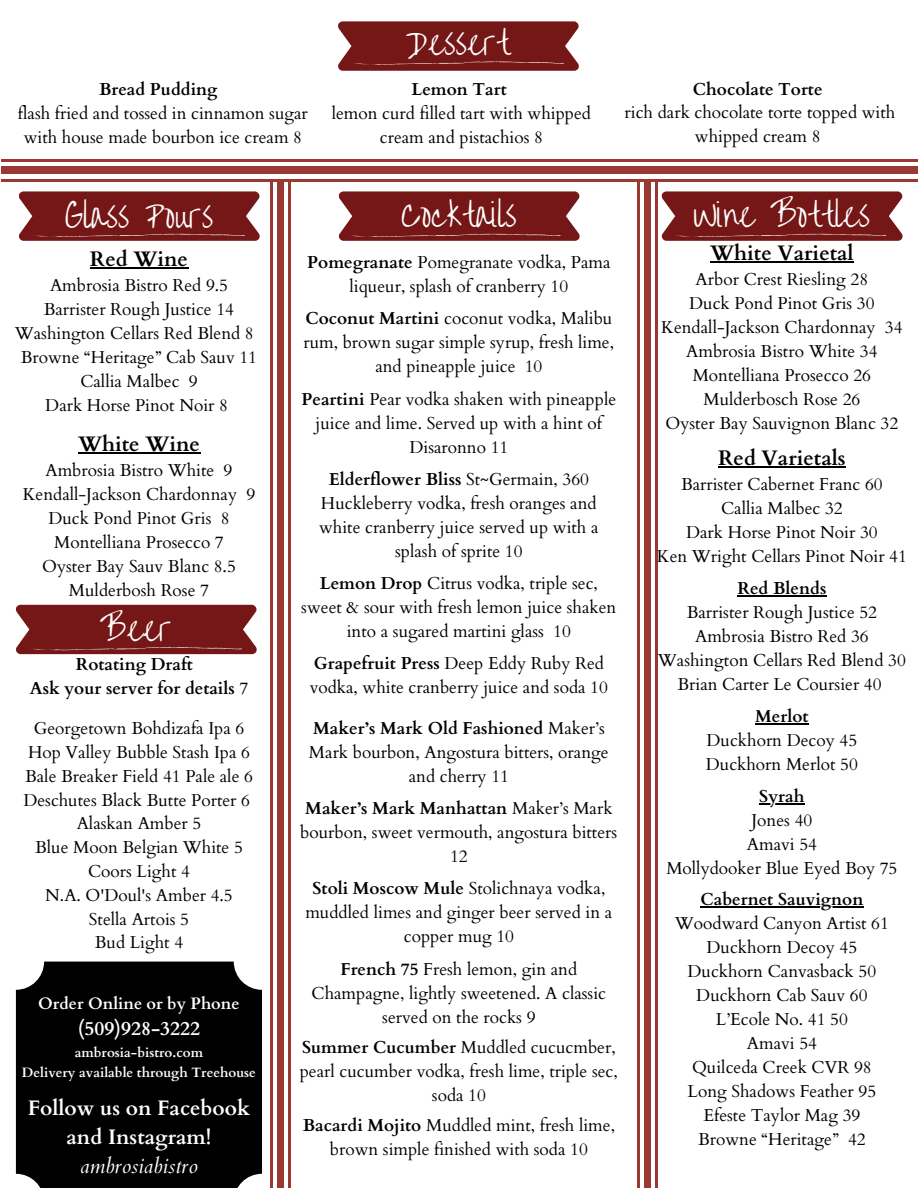
<style>
.page{position:relative;width:918px;height:1188px;background:#fff}
.page>*{position:absolute;margin:0;border:0;box-sizing:border-box;transform-origin:0 0}
.t1{font:31.5px "Overthe Rainbow";color:#fff}
.t2{font:700 21px "Cardo";color:#000}
.t3{font:700 21px/29px "Cardo";color:#fff;text-align:center}
.t4{font:italic 21px "Cardo";color:#fff}
.t5{font:700 19.5px "Cardo";color:#fff}
.t6{font:17.25px/24px "Cardo";color:#000;text-align:center}
.t7{font:700 17.25px "Cardo";color:#000}
.t8{font:700 16.5px "Cardo";color:#fff}
.t9{font:700 13.5px "Cardo";color:#fff}
.s1{font-weight:400}
.s2{font-weight:700}
</style>
<div class="page">
<div style="left:16px;top:962px;width:246px;height:226px;background:#000"></div>
<hr style="left:288px;top:182px;width:3px;height:1006px;background:#9a3934">
<hr style="left:270px;top:182px;width:3px;height:1006px;background:#9a3934">
<div style="left:277px;top:182px;width:6px;height:1006px;background:#9a3934"></div>
<hr style="left:655px;top:182px;width:3px;height:1006px;background:#9a3934">
<hr style="left:637px;top:182px;width:3px;height:1006px;background:#9a3934">
<div style="left:644px;top:182px;width:6px;height:1006px;background:#9a3934"></div>
<hr style="left:710px;top:261px;width:144px;height:2px;background:#000">
<hr style="left:718px;top:466px;width:128px;height:2px;background:#000">
<hr style="left:737px;top:595px;width:89px;height:2px;background:#000">
<hr style="left:755px;top:723px;width:54px;height:1px;background:#000">
<hr style="left:759px;top:803px;width:46px;height:1px;background:#000">
<hr style="left:700px;top:907px;width:163px;height:1px;background:#000">
<hr style="left:90px;top:267px;width:98px;height:2px;background:#000">
<hr style="left:78px;top:452px;width:122px;height:2px;background:#000">
<svg style="left:338px;top:21px;width:241px;height:50px;background:#7e2626"></svg>
<svg style="left:19px;top:191px;width:241px;height:50px;background:#7e2626"></svg>
<svg style="left:16px;top:605px;width:241px;height:49px;background:#7d2323"></svg>
<svg style="left:339px;top:191px;width:241px;height:50px;background:#7e2626"></svg>
<svg style="left:661px;top:191px;width:242px;height:50px;background:#7f2626"></svg>
<hr style="left:2px;top:159px;width:916px;height:2px;background:#9a3934">
<hr style="left:2px;top:179px;width:916px;height:3px;background:#9a3934">
<div style="left:2px;top:167px;width:916px;height:7px;background:#9a3934"></div>
<p class="t7" style="left:99px;top:78px;width:120px">Bread Pudding</p>
<p class="t6" style="left:18px;top:101px;width:291px">flash fried and tossed in cinnamon sugar with house made bourbon ice cream 8</p>
<p class="t1" style="left:65px;top:198px;width:150px">Glass Pours</p>
<p class="t1" style="left:406px;top:26px;width:105px">Dessert</p>
<p class="t7" style="left:411px;top:78px;width:97px">Lemon Tart</p>
<p class="t6" style="left:332px;top:101px;width:261px">lemon curd filled tart with whipped cream and pistachios 8</p>
<p class="t7" style="left:693px;top:77px;width:131px">Chocolate Torte</p>
<p class="t6" style="left:625px;top:101px;width:272px">rich dark chocolate torte topped with whipped cream 8</p>
<p class="t1" style="left:401px;top:198px;width:117px">Cocktails</p>
<p class="t1" style="left:694px;top:198px;width:178px">Wine Bottles</p>
<p class="t2" style="left:90px;top:245px;width:100px">Red Wine</p>
<p class="t6" style="left:50px;top:274px;width:180px">Ambrosia Bistro Red 9.5</p>
<p class="t6" style="left:44px;top:298px;width:192px">Barrister Rough Justice 14</p>
<p class="t6" style="left:15px;top:322px;width:240px">Washington Cellars Red Blend 8</p>
<p class="t6" style="left:21px;top:346px;width:238px">Browne “Heritage” Cab Sauv 11</p>
<p class="t6" style="left:80px;top:370px;width:119px">Callia Malbec 9</p>
<p class="t6" style="left:45px;top:394px;width:184px">Dark Horse Pinot Noir 8</p>
<p class="t2" style="left:78px;top:430px;width:123px">White Wine</p>
<p class="t6" style="left:45px;top:459px;width:189px">Ambrosia Bistro White 9</p>
<p class="t6" style="left:23px;top:483px;width:234px">Kendall-Jackson Chardonnay 9</p>
<p class="t6" style="left:48px;top:507px;width:183px">Duck Pond Pinot Gris 8</p>
<p class="t6" style="left:54px;top:531px;width:171px">Montelliana Prosecco 7</p>
<p class="t6" style="left:42px;top:555px;width:195px">Oyster Bay Sauv Blanc 8.5</p>
<p class="t6" style="left:69px;top:579px;width:142px">Mulderbosh Rose 7</p>
<p class="t1" style="left:100px;top:611px;width:73px">Beer</p>
<p class="t7" style="left:76px;top:653px;width:119px">Rotating Draft</p>
<p class="t7" style="left:30px;top:677px;width:220px">Ask your server for details <span class="s1">7</span></p>
<p class="t6" style="left:34px;top:717px;width:212px">Georgetown Bohdizafa Ipa 6</p>
<p class="t6" style="left:28px;top:741px;width:223px">Hop Valley Bubble Stash Ipa 6</p>
<p class="t6" style="left:25px;top:764px;width:229px">Bale Breaker Field 41 Pale ale 6</p>
<p class="t6" style="left:23px;top:788px;width:228px">Deschutes Black Butte Porter 6</p>
<p class="t6" style="left:77px;top:812px;width:126px">Alaskan Amber 5</p>
<p class="t6" style="left:35px;top:836px;width:209px">Blue Moon Belgian White 5</p>
<p class="t6" style="left:88px;top:860px;width:103px">Coors Light 4</p>
<p class="t6" style="left:45px;top:883px;width:189px">N.A. O'Doul's Amber 4.5</p>
<p class="t6" style="left:89px;top:907px;width:102px">Stella Artois 5</p>
<p class="t6" style="left:95px;top:931px;width:90px">Bud Light 4</p>
<p class="t8" style="left:38px;top:993px;width:203px">Order Online or by Phone</p>
<p class="t5" style="left:78px;top:1016px;width:124px">(509)928-3222</p>
<p class="t9" style="left:75px;top:1043px;width:130px">ambrosia-bistro.com</p>
<p class="t9" style="left:22px;top:1064px;width:235px">Delivery available through Treehouse</p>
<p class="t3" style="left:28px;top:1094px;width:224px">Follow us on Facebook and Instagram!</p>
<p class="t4" style="left:80px;top:1152px;width:119px">ambrosiabistro</p>
<p class="t6" style="left:307px;top:251px;width:305px"><span class="s2">Pomegranate</span> Pomegranate vodka, Pama liqueur, splash of cranberry 10</p>
<p class="t6" style="left:303px;top:307px;width:312px"><span class="s2">Coconut Martini</span> coconut vodka, Malibu rum, brown sugar simple syrup, fresh lime, and pineapple juice 10</p>
<p class="t6" style="left:302px;top:387px;width:316px"><span class="s2">Peartini</span> Pear vodka shaken with pineapple juice and lime. Served up with a hint of<br>Disaronno 11</p>
<p class="t6" style="left:319px;top:467px;width:281px"><span class="s2">Elderflower Bliss</span> St~Germain, 360<br>Huckleberry vodka, fresh oranges and white cranberry juice served up with a splash of sprite 10</p>
<p class="t6" style="left:301px;top:572px;width:317px"><span class="s2">Lemon Drop</span> Citrus vodka, triple sec, sweet &amp; sour with fresh lemon juice shaken into a sugared martini glass 10</p>
<p class="t6" style="left:310px;top:652px;width:300px;text-align:left"><span class="s2">Grapefruit Press</span> Deep Eddy Ruby Red vodka, white cranberry juice and soda 10</p>
<p class="t6" style="left:309px;top:716px;width:301px"><span class="s2">Maker’s Mark Old Fashioned</span> Maker’s<br>Mark bourbon, Angostura bitters, orange and cherry 11</p>
<p class="t6" style="left:300px;top:797px;width:319px"><span class="s2">Maker’s Mark Manhattan</span> Maker’s Mark bourbon, sweet vermouth, angostura bitters<br>12</p>
<p class="t6" style="left:305px;top:877px;width:308px"><span class="s2">Stoli Moscow Mule</span> Stolichnaya vodka, muddled limes and ginger beer served in a copper mug 10</p>
<p class="t6" style="left:312px;top:957px;width:296px"><span class="s2">French 75</span> Fresh lemon, gin and<br>Champagne, lightly sweetened. A classic served on the rocks 9</p>
<p class="t6" style="left:300px;top:1035px;width:320px"><span class="s2">Summer Cucumber</span> Muddled cucucmber, pearl cucumber vodka, fresh lime, triple sec, soda 10</p>
<p class="t6" style="left:303px;top:1113px;width:314px"><span class="s2">Bacardi Mojito</span> Muddled mint, fresh lime, brown simple finished with soda 10</p>
<p class="t2" style="left:710px;top:239px;width:145px">White Varietal</p>
<p class="t6" style="left:696px;top:268px;width:174px">Arbor Crest Riesling 28</p>
<p class="t6" style="left:689px;top:292px;width:187px">Duck Pond Pinot Gris 30</p>
<p class="t6" style="left:661px;top:316px;width:243px">Kendall-Jackson Chardonnay 34</p>
<p class="t6" style="left:686px;top:340px;width:193px">Ambrosia Bistro White 34</p>
<p class="t6" style="left:693px;top:364px;width:180px">Montelliana Prosecco 26</p>
<p class="t6" style="left:703px;top:388px;width:158px">Mulderbosch Rose 26</p>
<p class="t6" style="left:666px;top:412px;width:234px">Oyster Bay Sauvignon Blanc 32</p>
<p class="t2" style="left:718px;top:444px;width:129px">Red Varietals</p>
<p class="t6" style="left:681px;top:473px;width:203px">Barrister Cabernet Franc 60</p>
<p class="t6" style="left:721px;top:497px;width:123px">Callia Malbec 32</p>
<p class="t6" style="left:686px;top:521px;width:193px">Dark Horse Pinot Noir 30</p>
<p class="t6" style="left:657px;top:545px;width:252px">Ken Wright Cellars Pinot Noir 41</p>
<p class="t7" style="left:737px;top:577px;width:91px">Red Blends</p>
<p class="t6" style="left:687px;top:601px;width:192px">Barrister Rough Justice 52</p>
<p class="t6" style="left:695px;top:625px;width:175px">Ambrosia Bistro Red 36</p>
<p class="t6" style="left:658px;top:649px;width:249px">Washington Cellars Red Blend 30</p>
<p class="t6" style="left:678px;top:673px;width:206px">Brian Carter Le Coursier 40</p>
<p class="t7" style="left:755px;top:705px;width:55px">Merlot</p>
<p class="t6" style="left:707px;top:728px;width:152px">Duckhorn Decoy 45</p>
<p class="t6" style="left:706px;top:752px;width:153px">Duckhorn Merlot 50</p>
<p class="t7" style="left:759px;top:784px;width:47px">Syrah</p>
<p class="t6" style="left:751px;top:808px;width:62px">Jones 40</p>
<p class="t6" style="left:747px;top:832px;width:72px">Amavi 54</p>
<p class="t6" style="left:666px;top:856px;width:233px">Mollydooker Blue Eyed Boy 75</p>
<p class="t7" style="left:700px;top:888px;width:165px">Cabernet Sauvignon</p>
<p class="t6" style="left:675px;top:912px;width:215px">Woodward Canyon Artist 61</p>
<p class="t6" style="left:707px;top:936px;width:152px">Duckhorn Decoy 45</p>
<p class="t6" style="left:688px;top:960px;width:190px">Duckhorn Canvasback 50</p>
<p class="t6" style="left:696px;top:984px;width:173px">Duckhorn Cab Sauv 60</p>
<p class="t6" style="left:716px;top:1008px;width:133px">L’Ecole No. 41 50</p>
<p class="t6" style="left:747px;top:1032px;width:72px">Amavi 54</p>
<p class="t6" style="left:692px;top:1056px;width:181px">Quilceda Creek CVR 98</p>
<p class="t6" style="left:688px;top:1080px;width:190px">Long Shadows Feather 95</p>
<p class="t6" style="left:703px;top:1104px;width:158px">Efeste Taylor Mag 39</p>
<p class="t6" style="left:698px;top:1128px;width:169px">Browne “Heritage” 42</p>
</div>
